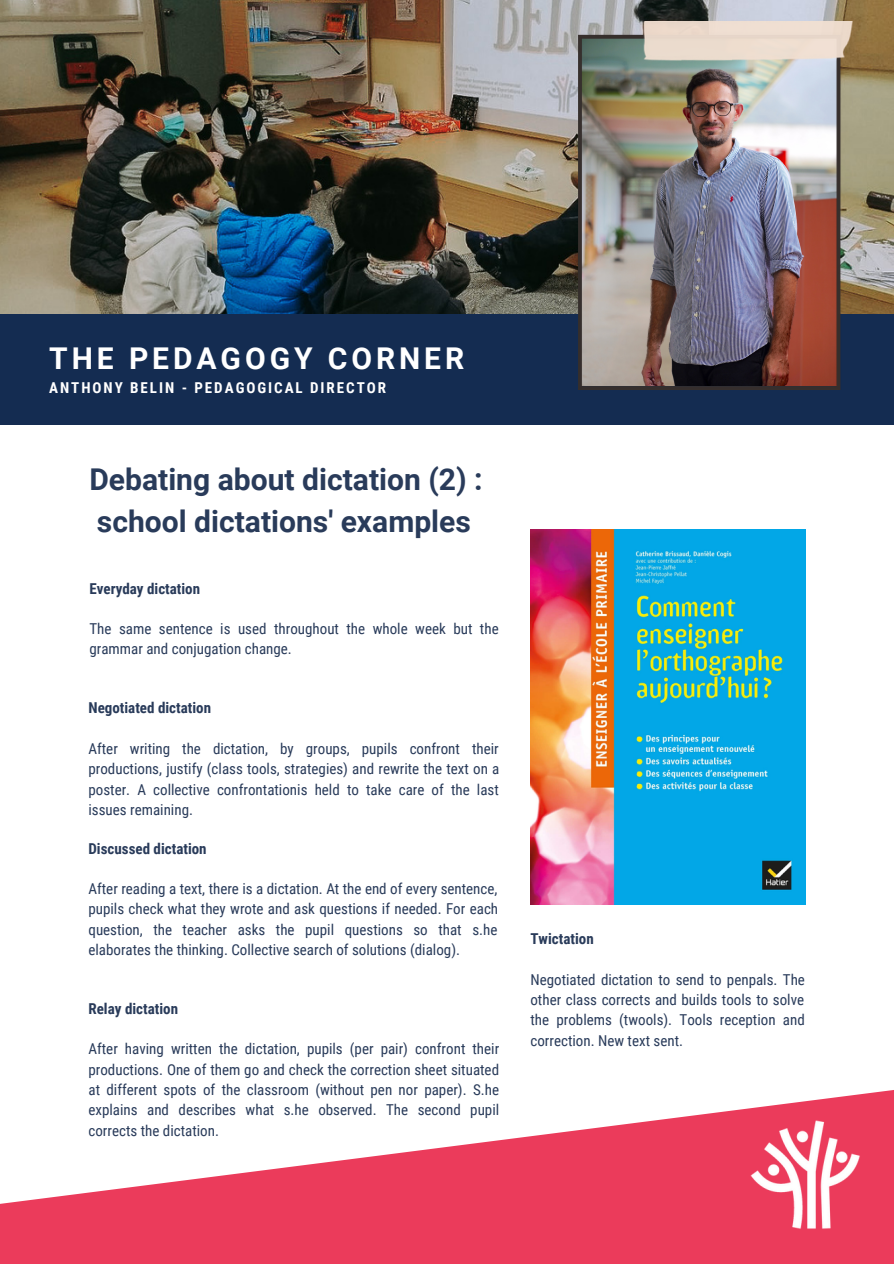
<style>
.page{position:relative;width:894px;height:1264px;background:#fff}
.page>*{position:absolute;margin:0;border:0;box-sizing:border-box;transform-origin:0 0}
.t1{font:700 30px/41.7px "Roboto";color:#293b5a}
.t2{font:700 30px "Roboto";letter-spacing:.13em;color:#fff}
.t3{font:15px/20.2px "Roboto Condensed";color:#293b5a;text-align:justify}
.t4{font:700 15px "Roboto Condensed";color:#293b5a}
.t5{font:700 15px "Roboto Condensed";letter-spacing:.13em;color:#fff}
</style>
<div class="page">
<img style="left:0;top:0;width:893px;height:314px">
<div style="left:0;top:314px;width:893px;height:110px;background:#142c51"></div>
<img style="left:578px;top:22px;width:274px;height:367px">
<svg style="left:0;top:1090px;width:893px;height:173px;fill:#eb3b5b"></svg>
<img style="left:738px;top:1096px;width:141px;height:153px">
<img style="left:530px;top:529px;width:275px;height:375px">
<h1 class="t2" style="left:49px;top:341px;width:416px">THE PEDAGOGY CORNER</h1>
<p class="t5" style="left:49px;top:379px;width:338px">ANTHONY BELIN - PEDAGOGICAL DIRECTOR</p>
<h1 class="t1" style="left:89px;top:459px;width:394px">Debating about dictation (2) : school dictations' examples</h1>
<p class="t4" style="left:89px;top:579px;width:112px">Everyday dictation</p>
<p class="t3" style="left:89px;top:619px;width:410px">The same sentence is used throughout the whole week but the grammar and conjugation change.</p>
<p class="t4" style="left:88px;top:699px;width:124px">Negotiated dictation</p>
<p class="t3" style="left:88px;top:738px;width:412px">After writing the dictation, by groups, pupils confront their productions, justify (class tools, strategies) and rewrite the text on a poster. A collective confrontationis held to take care of the last issues remaining.</p>
<p class="t4" style="left:88px;top:839px;width:120px">Discussed dictation</p>
<p class="t3" style="left:88px;top:878px;width:411px">After reading a text, there is a dictation. At the end of every sentence, pupils check what they wrote and ask questions if needed. For each question, the teacher asks the pupil questions so that s.he elaborates the thinking. Collective search of solutions (dialog).</p>
<p class="t4" style="left:88px;top:999px;width:91px">Relay dictation</p>
<p class="t3" style="left:88px;top:1039px;width:412px">After having written the dictation, pupils (per pair) confront their productions. One of them go and check the correction sheet situated at different spots of the classroom (without pen nor paper). S.he explains and describes what s.he observed. The second pupil corrects the dictation.</p>
<p class="t4" style="left:530px;top:930px;width:65px">Twictation</p>
<p class="t3" style="left:530px;top:969px;width:276px">Negotiated dictation to send to penpals. The other class corrects and builds tools to solve the problems (twools). Tools reception and correction. New text sent.</p>
</div>
